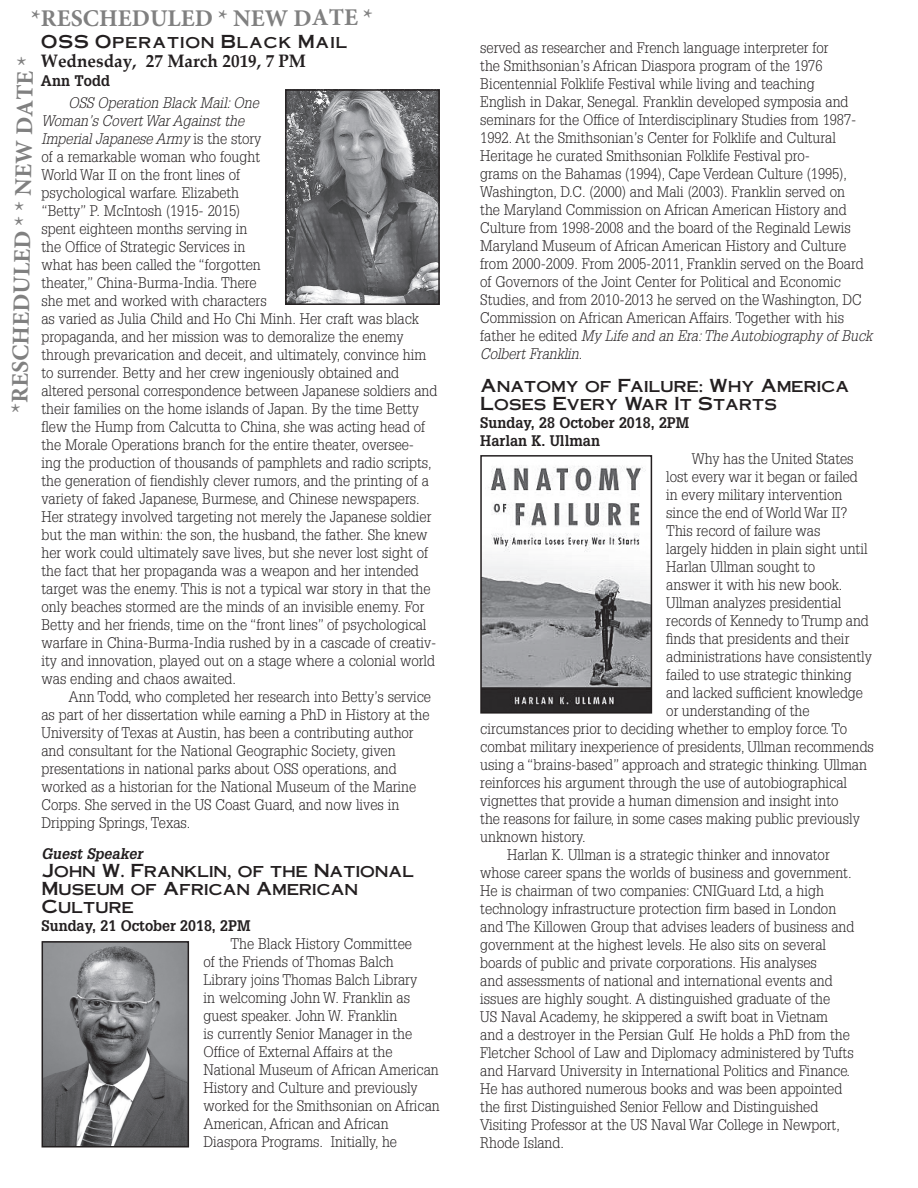
<style>
.page{position:relative;width:918px;height:1188px;background:#fff}
.page>*{position:absolute;margin:0;border:0;box-sizing:border-box;transform-origin:0 0}
.t1{font:700 24px "Minion Pro";letter-spacing:-.005em;color:#808080}
.t2{font:700 18px "Palatino Linotype";color:#231f20;scale:.95 1}
.t3{font:16.5px/18px "OPTI Copperplate";letter-spacing:-.05em;color:#231f20}
.t4{font:16.5px "OPTI Copperplate";color:#231f20}
.t5{font:300 15px/18px "Glypha";color:#231f20;scale:.95 1}
.t6{font:700 15px/18px "Glypha";color:#231f20;scale:.95 1}
.t7{font:italic 700 15px "Glypha";color:#231f20;scale:.95 1}
.s1{font-style:italic}
</style>
<div class="page">
<img style="left:483px;top:465px;width:166px;height:246px">
<div style="left:480px;top:455px;width:172px;height:259px;border:2px solid #231f20"></div>
<img style="left:288px;top:92px;width:149px;height:210px">
<div style="left:285px;top:89px;width:155px;height:216px;border:2px solid #231f20"></div>
<img style="left:45px;top:944px;width:141px;height:200px">
<div style="left:42px;top:941px;width:147px;height:206px;border:2px solid #231f20"></div>
<h1 class="t1" style="left:31px;top:1px;width:343px">*RESCHEDULED * NEW DATE *</h1>
<h1 class="t1" style="left:3px;top:412px;width:358px;rotate:-89deg">*RESCHEDULED * * NEW DATE *</h1>
<p class="t4" style="left:41px;top:28px;width:309px">OSS Operation Black Mail</p>
<p class="t2" style="left:41px;top:48px;width:281px">Wednesday, 27 March 2019, 7 PM</p>
<p class="t6" style="left:41px;top:71px;width:74px">Ann Todd</p>
<p class="t5" style="left:42px;top:94px;width:418px;text-indent:27px"><span class="s1">OSS Operation Black Mail: One<br>Woman’s Covert War Against the<br>Imperial Japanese Army</span> is the story<br>of a remarkable woman who fought<br>World War II on the front lines of<br>psychological warfare. Elizabeth<br>“Betty” P. McIntosh (1915- 2015)<br>spent eighteen months serving in<br>the Office of Strategic Services in<br>what has been called the “forgotten<br>theater,” China-Burma-India. There<br>she met and worked with characters<br>as varied as Julia Child and Ho Chi Minh. Her craft was black propaganda, and her mission was to demoralize the enemy through prevarication and deceit, and ultimately, convince him to surrender. Betty and her crew ingeniously obtained and altered personal correspondence between Japanese soldiers and their families on the home islands of Japan. By the time Betty flew the Hump from Calcutta to China, she was acting head of the Morale Operations branch for the entire theater, oversee&shy;ing the production of thousands of pamphlets and radio scripts, the generation of fiendishly clever rumors, and the printing of a variety of faked Japanese, Burmese, and Chinese newspapers.<br>Her strategy involved targeting not merely the Japanese soldier but the man within: the son, the husband, the father. She knew her work could ultimately save lives, but she never lost sight of the fact that her propaganda was a weapon and her intended target was the enemy. This is not a typical war story in that the only beaches stormed are the minds of an invisible enemy. For Betty and her friends, time on the “front lines” of psychological warfare in China-Burma-India rushed by in a cascade of creativ&shy;ity and innovation, played out on a stage where a colonial world was ending and chaos awaited.</p>
<p class="t5" style="left:42px;top:688px;width:412px;text-indent:27px">Ann Todd, who completed her research into Betty’s service as part of her dissertation while earning a PhD in History at the University of Texas at Austin, has been a contributing author and consultant for the National Geographic Society, given presentations in national parks about OSS operations, and worked as a historian for the National Museum of the Marine Corps. She served in the US Coast Guard, and now lives in Dripping Springs, Texas.</p>
<p class="t7" style="left:42px;top:845px;width:108px">Guest Speaker</p>
<p class="t3" style="left:42px;top:861px;width:375px">John W. Franklin, of the National<br>Museum of African American<br>Culture</p>
<p class="t6" style="left:42px;top:917px;width:222px">Sunday, 21 October 2018, 2PM</p>
<p class="t5" style="left:204px;top:935px;width:250px;text-indent:27px">The Black History Committee<br>of the Friends of Thomas Balch Library joins Thomas Balch Library<br>in welcoming John W. Franklin as guest speaker. John W. Franklin<br>is currently Senior Manager in the Office of External Affairs at the National Museum of African American History and Culture and previously worked for the Smithsonian on African American, African and African Diaspora Programs. Initially, he</p>
<p class="t5" style="left:480px;top:38px;width:414px">served as researcher and French language interpreter for<br>the Smithsonian’s African Diaspora program of the 1976<br>Bicentennial Folklife Festival while living and teaching<br>English in Dakar, Senegal. Franklin developed symposia and seminars for the Office of Interdisciplinary Studies from 1987- 1992. At the Smithsonian’s Center for Folklife and Cultural Heritage he curated Smithsonian Folklife Festival pro-<br>grams on the Bahamas (1994), Cape Verdean Culture (1995), Washington, D.C. (2000) and Mali (2003). Franklin served on<br>the Maryland Commission on African American History and Culture from 1998-2008 and the board of the Reginald Lewis Maryland Museum of African American History and Culture from 2000-2009. From 2005-2011, Franklin served on the Board of Governors of the Joint Center for Political and Economic Studies, and from 2010-2013 he served on the Washington, DC Commission on African American Affairs. Together with his father he edited <span class="s1">My Life and an Era:The Autobiography of Buck Colbert Franklin</span>.</p>
<p class="t3" style="left:480px;top:375px;width:371px">Anatomy of Failure: Why America<br>Loses Every War It Starts</p>
<p class="t6" style="left:480px;top:413px;width:222px">Sunday, 28 October 2018, 2PM<br>Harlan K. Ullman</p>
<p class="t5" style="left:692px;top:449px;width:172px">Why has the United States</p>
<p class="t5" style="left:666px;top:467px;width:203px">lost every war it began or failed</p>
<p class="t5" style="left:666px;top:485px;width:187px">in every military intervention</p>
<p class="t5" style="left:666px;top:503px;width:192px">since the end of World War II?</p>
<p class="t5" style="left:666px;top:521px;width:164px">This record of failure was</p>
<p class="t5" style="left:666px;top:539px;width:213px">largely hidden in plain sight until</p>
<p class="t5" style="left:666px;top:557px;width:158px">Harlan Ullman sought to</p>
<p class="t5" style="left:666px;top:575px;width:187px">answer it with his new book.</p>
<p class="t5" style="left:666px;top:593px;width:186px">Ullman analyzes presidential</p>
<p class="t5" style="left:666px;top:611px;width:215px">records of Kennedy to Trump and</p>
<p class="t5" style="left:666px;top:629px;width:194px">finds that presidents and their</p>
<p class="t5" style="left:666px;top:647px;width:218px">administrations have consistently</p>
<p class="t5" style="left:666px;top:665px;width:197px">failed to use strategic thinking</p>
<p class="t5" style="left:666px;top:683px;width:209px">and lacked sufficient knowledge</p>
<p class="t5" style="left:666px;top:701px;width:152px">or understanding of the</p>
<p class="t5" style="left:480px;top:719px;width:388px">circumstances prior to deciding whether to employ force. To</p>
<p class="t5" style="left:480px;top:737px;width:416px">combat military inexperience of presidents, Ullman recommends</p>
<p class="t5" style="left:480px;top:755px;width:409px">using a “brains-based” approach and strategic thinking. Ullman</p>
<p class="t5" style="left:480px;top:773px;width:387px">reinforces his argument through the use of autobiographical</p>
<p class="t5" style="left:480px;top:791px;width:379px">vignettes that provide a human dimension and insight into</p>
<p class="t5" style="left:480px;top:809px;width:401px">the reasons for failure, in some cases making public previously</p>
<p class="t5" style="left:480px;top:827px;width:113px">unknown history.</p>
<p class="t5" style="left:507px;top:845px;width:341px">Harlan K. Ullman is a strategic thinker and innovator</p>
<p class="t5" style="left:480px;top:863px;width:392px">whose career spans the worlds of business and government.</p>
<p class="t5" style="left:480px;top:881px;width:363px">He is chairman of two companies: CNIGuard Ltd, a high</p>
<p class="t5" style="left:480px;top:899px;width:376px">technology infrastructure protection firm based in London</p>
<p class="t5" style="left:480px;top:917px;width:395px">and The Killowen Group that advises leaders of business and</p>
<p class="t5" style="left:480px;top:935px;width:365px">government at the highest levels. He also sits on several</p>
<p class="t5" style="left:480px;top:953px;width:356px">boards of public and private corporations. His analyses</p>
<p class="t5" style="left:480px;top:971px;width:373px">and assessments of national and international events and</p>
<p class="t5" style="left:480px;top:989px;width:370px">issues are highly sought. A distinguished graduate of the</p>
<p class="t5" style="left:480px;top:1007px;width:368px">US Naval Academy, he skippered a swift boat in Vietnam</p>
<p class="t5" style="left:480px;top:1025px;width:391px">and a destroyer in the Persian Gulf. He holds a PhD from the</p>
<p class="t5" style="left:480px;top:1043px;width:395px">Fletcher School of Law and Diplomacy administered by Tufts</p>
<p class="t5" style="left:480px;top:1061px;width:391px">and Harvard University in International Politics and Finance.</p>
<p class="t5" style="left:480px;top:1079px;width:383px">He has authored numerous books and was been appointed</p>
<p class="t5" style="left:480px;top:1097px;width:357px">the first Distinguished Senior Fellow and Distinguished</p>
<p class="t5" style="left:480px;top:1115px;width:380px">Visiting Professor at the US Naval War College in Newport,</p>
<p class="t5" style="left:480px;top:1133px;width:90px">Rhode Island.</p>
</div>
